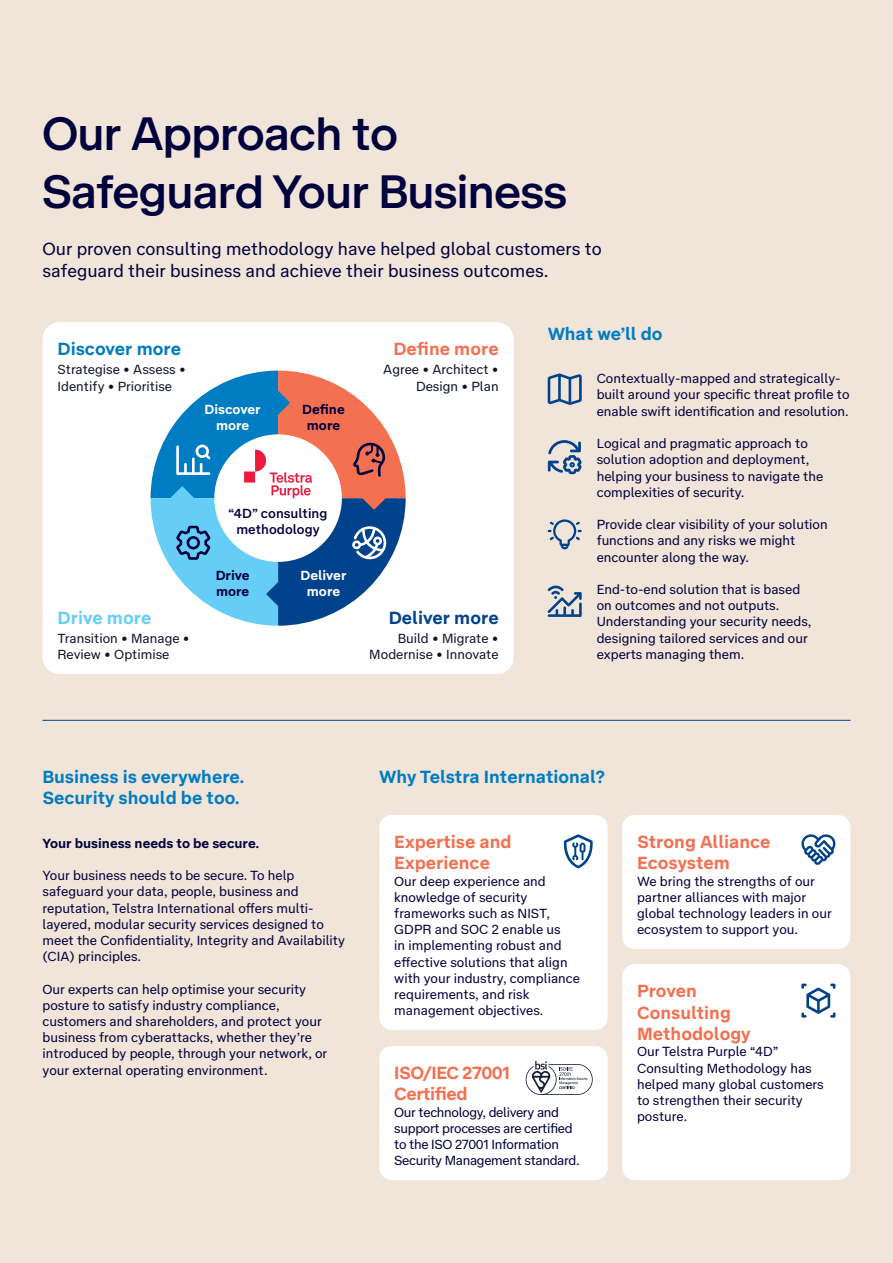
<style>
.page{position:relative;width:893px;height:1263px;background:#f1e4d8}
.page>*{position:absolute;margin:0;border:0;box-sizing:border-box;transform-origin:0 0}
.t1{font:500 48px/57.6px "Telstra Display";color:#00003c}
.t2{font:18px/21.6px "Telstra Text";color:#00003c}
.t3{font:700 18px/21.6px "Telstra Text";color:#007cc2}
.t4{font:700 18px/21.6px "Telstra Text";color:#f37050}
.t5{font:700 18px/21.6px "Telstra Text";letter-spacing:-.025em;color:#f37050}
.t6{font:700 18px "Telstra Text";color:#00438c}
.t7{font:700 18px "Telstra Text";color:#66cef6}
.t8{font:13.5px/16.2px "Telstra Text";color:#00003c}
.t9{font:13.5px/16.2px "Telstra Text";color:#101328}
.t10{font:13.5px/16.2px "Telstra Text";letter-spacing:-.025em;color:#00003c}
.t11{font:700 13.5px/16.2px "Telstra Text";color:#00003c}
.t12{font:500 13.5px/16.2px "Telstra Text";color:#00003c;text-align:center}
.t13{font:700 13.5px/16.2px "Telstra Text";color:#fff;text-align:center}
</style>
<div class="page">
<div style="left:43px;top:322px;width:471px;height:352px;background:#fff;border-radius:17px"></div>
<div style="left:379px;top:815px;width:229px;height:215px;background:#fff;border-radius:13px"></div>
<div style="left:379px;top:1046px;width:229px;height:134px;background:#fff;border-radius:13px"></div>
<div style="left:622px;top:815px;width:228px;height:134px;background:#fff;border-radius:13px"></div>
<div style="left:622px;top:964px;width:228px;height:216px;background:#fff;border-radius:13px"></div>
<svg style="left:151px;top:371px;width:255px;height:255px"></svg>
<svg style="left:548px;top:585px;width:34px;height:32px"></svg>
<svg style="left:548px;top:519px;width:34px;height:30px"></svg>
<svg style="left:548px;top:440px;width:34px;height:34px"></svg>
<svg style="left:548px;top:373px;width:34px;height:32px"></svg>
<hr style="left:43px;top:720px;width:807px;height:1px;background:#00438c">
<svg style="left:801px;top:834px;width:35px;height:31px"></svg>
<svg style="left:801px;top:983px;width:34px;height:35px"></svg>
<svg style="left:564px;top:834px;width:29px;height:34px"></svg>
<svg style="left:526px;top:1061px;width:67px;height:34px"></svg>
<h1 class="t1" style="left:43px;top:103px;width:526px">Our Approach to<br>Safeguard Your Business</h1>
<h2 class="t2" style="left:43px;top:237px;width:561px">Our proven consulting methodology have helped global customers to safeguard their business and achieve their business outcomes.</h2>
<h2 class="t3" style="left:58px;top:337px;width:125px">Discover more</h2>
<p class="t9" style="left:58px;top:361px;width:130px">Strategise • Assess •<br>Identify • Prioritise</p>
<p class="t13" style="left:204px;top:400px;width:58px">Discover more</p>
<p class="t11" style="left:302px;top:400px;width:44px;text-align:center">Define more</p>
<h2 class="t4" style="left:393px;top:337px;width:107px">Define more</h2>
<p class="t9" style="left:383px;top:361px;width:117px;text-align:right">Agree • Architect •<br>Design • Plan</p>
<h2 class="t7" style="left:58px;top:604px;width:95px">Drive more</h2>
<p class="t9" style="left:58px;top:629px;width:134px">Transition • Manage •<br>Review • Optimise</p>
<p class="t12" style="left:229px;top:505px;width:100px">“4D” consulting methodology</p>
<p class="t11" style="left:216px;top:567px;width:35px">Drive more</p>
<p class="t13" style="left:300px;top:567px;width:48px">Deliver more</p>
<h2 class="t6" style="left:389px;top:604px;width:111px">Deliver more</h2>
<p class="t9" style="left:369px;top:629px;width:131px;text-align:right">Build • Migrate •<br>Modernise • Innovate</p>
<h2 class="t3" style="left:548px;top:322px;width:116px">What we’ll do</h2>
<p class="t8" style="left:597px;top:370px;width:254px">Contextually-mapped and strategically&shy;built around your specific threat profile to enable swift identification and resolution.</p>
<p class="t8" style="left:597px;top:435px;width:228px">Logical and pragmatic approach to solution adoption and deployment, helping your business to navigate the complexities of security.</p>
<p class="t8" style="left:597px;top:516px;width:232px">Provide clear visibility of your solution functions and any risks we might encounter along the way.</p>
<p class="t8" style="left:597px;top:580px;width:216px">End-to-end solution that is based on outcomes and not outputs.<br>Understanding your security needs, designing tailored services and our experts managing them.</p>
<h2 class="t3" style="left:43px;top:765px;width:203px">Business is everywhere.<br>Security should be too.</h2>
<p class="t11" style="left:43px;top:834px;width:218px">Your business needs to be secure.</p>
<p class="t8" style="left:43px;top:867px;width:304px">Your business needs to be secure. To help safeguard your data, people, business and reputation, Telstra International offers multi&shy;layered, modular security services designed to meet the Confidentiality, Integrity and Availability (CIA) principles.</p>
<p class="t8" style="left:43px;top:980px;width:286px">Our experts can help optimise your security posture to satisfy industry compliance, customers and shareholders, and protect your business from cyberattacks, whether they’re introduced by people, through your network, or your external operating environment.</p>
<h2 class="t3" style="left:379px;top:765px;width:227px">Why Telstra International?</h2>
<h2 class="t4" style="left:394px;top:830px;width:119px">Expertise and<br>Experience</h2>
<p class="t8" style="left:394px;top:872px;width:187px">Our deep experience and knowledge of security frameworks such as NIST,<br>GDPR and SOC 2 enable us<br>in implementing robust and effective solutions that align with your industry, compliance requirements, and risk management objectives.</p>
<h2 class="t5" style="left:394px;top:1061px;width:117px">ISO/IEC 27001<br>Certified</h2>
<p class="t10" style="left:394px;top:1103px;width:187px">Our technology, delivery and support processes are certified to the ISO 27001 Information<br>Security Management standard.</p>
<h2 class="t4" style="left:637px;top:830px;width:135px">Strong Alliance<br>Ecosystem</h2>
<p class="t8" style="left:637px;top:872px;width:196px">We bring the strengths of our partner alliances with major global technology leaders in our ecosystem to support you.</p>
<h2 class="t4" style="left:637px;top:979px;width:115px">Proven<br>Consulting<br>Methodology</h2>
<p class="t8" style="left:637px;top:1043px;width:188px">Our Telstra Purple “4D”<br>Consulting Methodology has helped many global customers to strengthen their security posture.</p>
</div>
